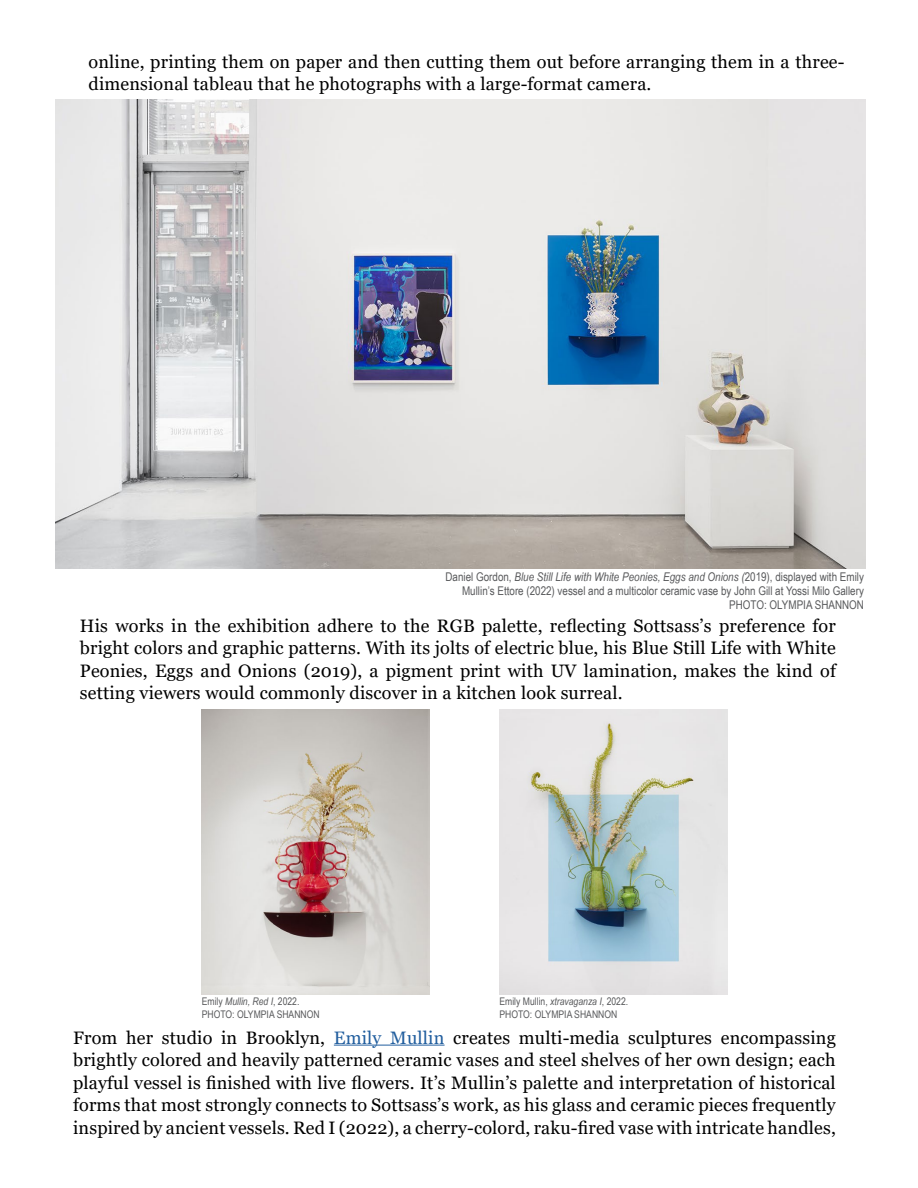
<style>
.page{position:relative;width:918px;height:1188px;background:#fff}
.page>*{position:absolute;margin:0;border:0;box-sizing:border-box;transform-origin:0 0}
.t1{font:18px/22.5px "Georgia";letter-spacing:.01em;color:#000;text-align:justify}
.t2{font:12px/14.4px "Arial Narrow";color:#58595b;text-align:right}
.t3{font:10.5px/12.6px "Arial Narrow";color:#58595b}
.s1{font-style:italic}
.s2{color:#215e9e}
</style>
<div class="page">
<img style="left:55px;top:99px;width:810px;height:470px">
<hr style="left:334px;top:1045px;width:111px;height:1px;background:#215e9e">
<img style="left:500px;top:710px;width:228px;height:285px">
<img style="left:202px;top:710px;width:228px;height:285px">
<p class="t1" style="left:89px;top:51px;width:757px">online, printing them on paper and then cutting them out before arranging them in a three&shy;dimensional tableau that he photographs with a large-format camera.</p>
<p class="t2" style="left:446px;top:569px;width:420px">Daniel Gordon, <span class="s1">Blue Still Life with White Peonies, Eggs and Onions (</span>2019), displayed with Emily<br>Mullin’s Ettore (2022) vessel and a multicolor ceramic vase by John Gill at Yossi Milo Gallery<br>PHOTO: OLYMPIA SHANNON</p>
<p class="t1" style="left:80px;top:615px;width:757px">His works in the exhibition adhere to the RGB palette, reflecting Sottsass’s preference for bright colors and graphic patterns. With its jolts of electric blue, his Blue Still Life with White Peonies, Eggs and Onions (2019), a pigment print with UV lamination, makes the kind of setting viewers would commonly discover in a kitchen look surreal.</p>
<p class="t3" style="left:202px;top:995px;width:119px">Emily <span class="s1">Mullin, Red I</span>, 2022.<br>PHOTO: OLYMPIA SHANNON</p>
<p class="t3" style="left:500px;top:995px;width:130px">Emily Mullin, <span class="s1">xtravaganza I</span>, 2022.<br>PHOTO: OLYMPIA SHANNON</p>
<p class="t1" style="left:73px;top:1026px;width:764px">From her studio in Brooklyn, <span class="s2">Emily Mullin</span> creates multi-media sculptures encompassing brightly colored and heavily patterned ceramic vases and steel shelves of her own design; each playful vessel is finished with live flowers. It’s Mullin’s palette and interpretation of historical forms that most strongly connects to Sottsass’s work, as his glass and ceramic pieces frequently inspired by ancient vessels. Red I (2022), a cherry-colord, raku-fired vase with intricate handles,</p>
</div>
